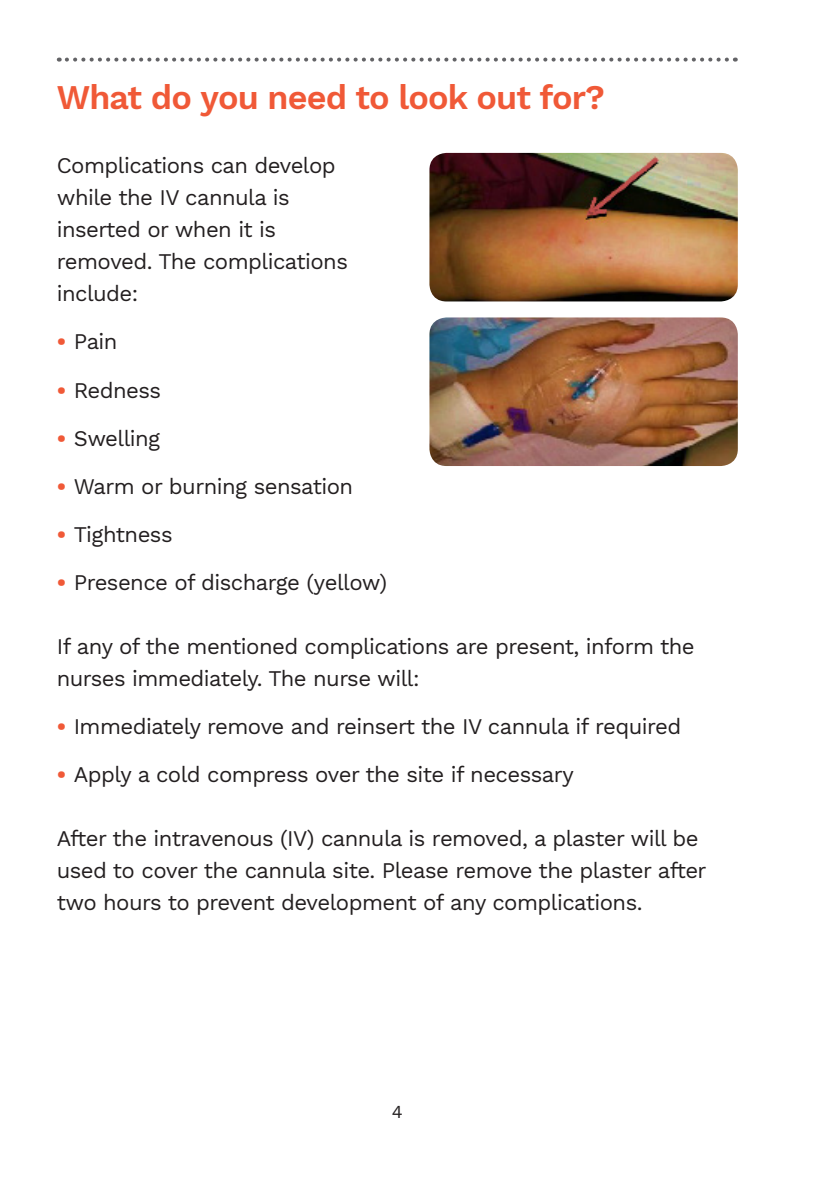
<style>
.page{position:relative;width:840px;height:1191px;background:#fff}
.page>*{position:absolute;margin:0;border:0;box-sizing:border-box;transform-origin:0 0}
.Header__Line_1{font:600 34px "Work Sans";letter-spacing:-.025em;color:#f05937}
.Body_Text{font:22px/32px "Work Sans";letter-spacing:-.025em;color:#231f20}
.t1{font:18px "Work Sans";color:#231f20}
.s1{font-weight:700;color:#f05937}
</style>
<div class="page">
<svg style="left:67px;top:58px;width:668px;height:4px"></svg>
<img style="left:429px;top:153px;width:308px;height:148px">
<img style="left:429px;top:317px;width:308px;height:149px">
<p class="Header__Line_1" style="left:57px;top:78px;width:549px">What do you need to look out for?</p>
<p class="Body_Text" style="left:57px;top:151px;width:292px">Complications can develop while the IV cannula is inserted or when it is removed. The complications include:</p>
<p class="Body_Text" style="left:57px;top:327px;width:62px"><span class="s1">•</span> Pain</p>
<p class="Body_Text" style="left:57px;top:375px;width:106px"><span class="s1">•</span> Redness</p>
<p class="Body_Text" style="left:57px;top:423px;width:105px"><span class="s1">•</span> Swelling</p>
<p class="Body_Text" style="left:57px;top:471px;width:298px"><span class="s1">•</span> Warm or burning sensation</p>
<p class="Body_Text" style="left:57px;top:519px;width:117px"><span class="s1">•</span> Tightness</p>
<p class="Body_Text" style="left:57px;top:567px;width:331px"><span class="s1">•</span> Presence of discharge (yellow)</p>
<p class="Body_Text" style="left:57px;top:631px;width:639px">If any of the mentioned complications are present, inform the nurses immediately. The nurse will:</p>
<p class="Body_Text" style="left:57px;top:711px;width:625px"><span class="s1">•</span> Immediately remove and reinsert the IV cannula if required</p>
<p class="Body_Text" style="left:57px;top:759px;width:518px"><span class="s1">•</span> Apply a cold compress over the site if necessary</p>
<p class="Body_Text" style="left:57px;top:823px;width:651px">After the intravenous (IV) cannula is removed, a plaster will be used to cover the cannula site. Please remove the plaster after two hours to prevent development of any complications.</p>
<p class="t1" style="left:391px;top:1101px;width:12px">4</p>
</div>
